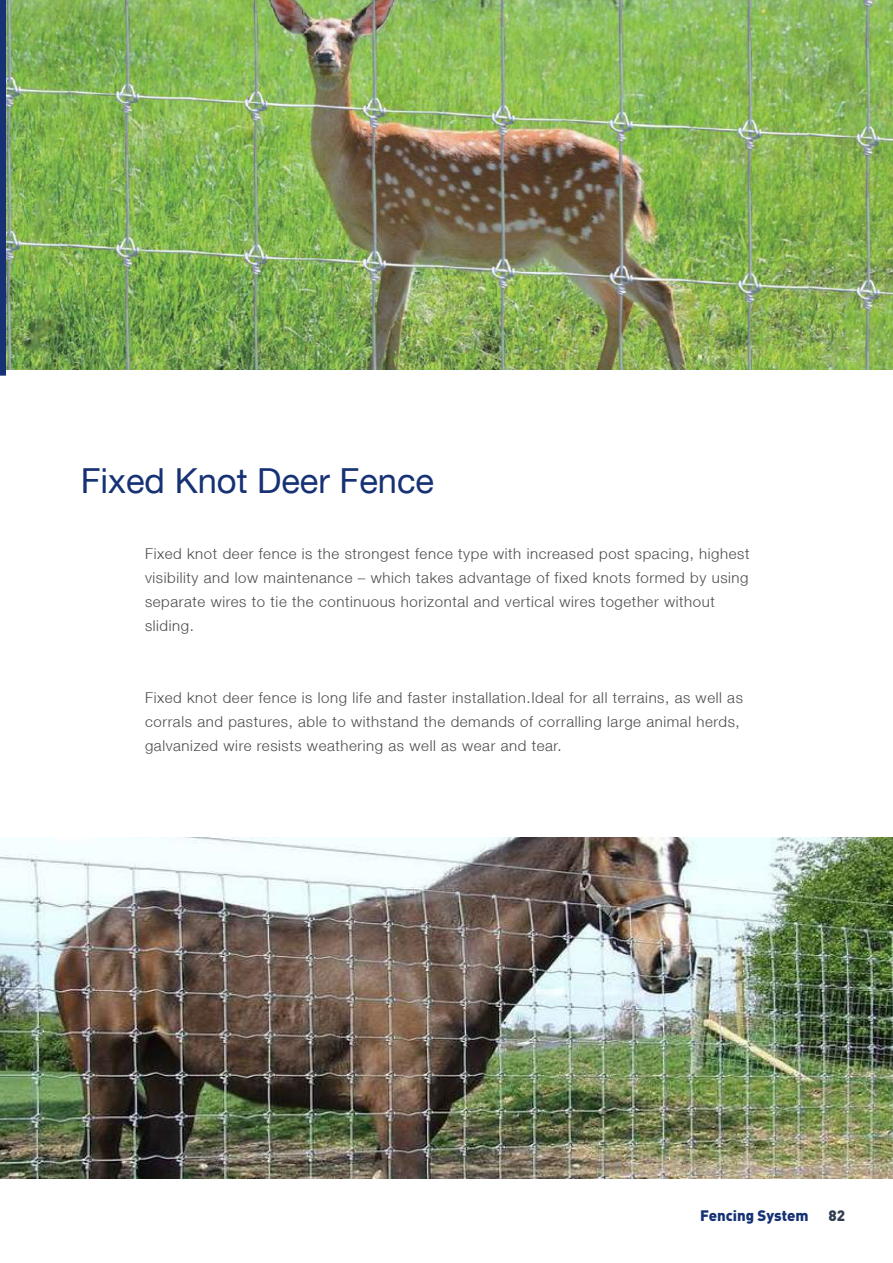
<style>
.page{position:relative;width:893px;height:1263px;background:#fff}
.page>*{position:absolute;margin:0;border:0;box-sizing:border-box;transform-origin:0 0}
.t1{font:34.5px "Helvetica Neue LT";color:#163274}
.t2{font:300 15px/24px "Helvetica Neue LT";letter-spacing:.04em;color:#4d4949}
.t3{font:900 15px "DIN";color:#163274}
.t4{font:900 15px "DIN";color:#313e51}
</style>
<div class="page">
<img style="left:0;top:837px;width:893px;height:342px">
<img style="left:6px;top:0;width:887px;height:370px">
<div style="left:0;top:0;width:6px;height:376px;background:#163274"></div>
<h1 class="t1" style="left:81px;top:460px;width:355px">Fixed Knot Deer Fence</h1>
<p class="t2" style="left:145px;top:541px;width:606px">Fixed knot deer fence is the strongest fence type with increased post spacing, highest visibility and low maintenance – which takes advantage of fixed knots formed by using separate wires to tie the continuous horizontal and vertical wires together without sliding.</p>
<p class="t2" style="left:145px;top:685px;width:599px">Fixed knot deer fence is long life and faster installation.Ideal for all terrains, as well as corrals and pastures, able to withstand the demands of corralling large animal herds, galvanized wire resists weathering as well as wear and tear.</p>
<p class="t3" style="left:700px;top:1205px;width:110px">Fencing System</p>
<p class="t4" style="left:829px;top:1205px;width:18px">82</p>
</div>
